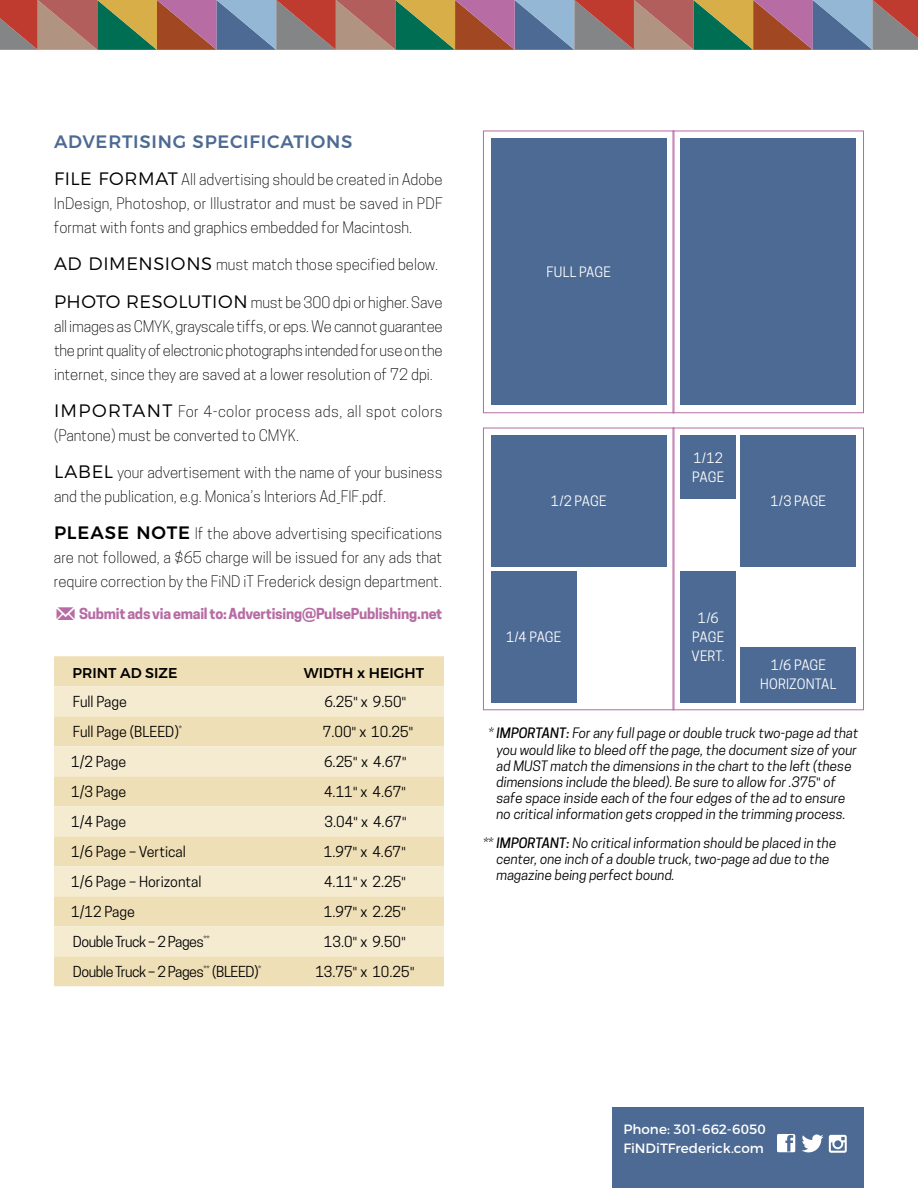
<style>
.page{position:relative;width:918px;height:1188px;background:#fff}
.page>*{position:absolute;margin:0;border:0;box-sizing:border-box;transform-origin:0 0}
.t1{font:500 18px "Montserrat";letter-spacing:.04em;color:#4c6a93}
.t2{font:300 15px/24px "Cooper Hewitt";color:#000;text-align:justify}
.t3{font:14.25px "Cooper Hewitt";color:#000}
.t4{font:700 14.25px "Cooper Hewitt";letter-spacing:-.015em;color:#b76ca4}
.t5{font:14.25px "Cooper Hewitt";letter-spacing:-.03em;color:#000}
.t6{font:500 14.25px "Montserrat";color:#000}
.t7{font:italic 13.5px/16.2px "Cooper Hewitt";color:#000}
.t8{font:13.5px/18.8px "Cooper Hewitt";letter-spacing:.01em;color:#fff;text-align:center}
.t9{font:13.5px/19.2px "Montserrat";color:#fff}
.s1{font-family:"Montserrat";font-size:18px}
.s2{font-family:"Montserrat";font-weight:500;font-size:18px}
.s3{font-family:"Modern Pictograms";font-weight:400;font-size:25.5px}
.s4{font-family:"Helvetica Neue";font-weight:300;font-stretch:condensed}
.s5{font-weight:500}
.s6{font-family:"Helvetica Neue";font-weight:300;font-style:normal;font-stretch:condensed}
</style>
<div class="page">
<svg style="left:675px;top:427px;width:189px;height:284px"></svg>
<svg style="left:483px;top:427px;width:192px;height:284px"></svg>
<svg style="left:675px;top:130px;width:189px;height:284px"></svg>
<div style="left:681px;top:138px;width:175px;height:267px;background:#4c6a93"></div>
<svg style="left:483px;top:130px;width:192px;height:284px"></svg>
<div style="left:681px;top:571px;width:55px;height:131px;background:#4c6a93"></div>
<div style="left:681px;top:436px;width:55px;height:63px;background:#4c6a93"></div>
<div style="left:741px;top:436px;width:115px;height:131px;background:#4c6a93"></div>
<div style="left:491px;top:571px;width:85px;height:131px;background:#4c6a93"></div>
<div style="left:491px;top:436px;width:175px;height:131px;background:#4c6a93"></div>
<div style="left:491px;top:138px;width:175px;height:267px;background:#4c6a93"></div>
<div style="left:741px;top:647px;width:115px;height:55px;background:#4c6a93"></div>
<div style="left:54px;top:656px;width:390px;height:330px;background:#efdfb6"></div>
<svg style="left:54px;top:686px;width:390px;height:270px;background:#f2e5c5"></svg>
<svg style="left:0;top:0;width:918px;height:50px;background:#937770"></svg>
<div style="left:612px;top:1107px;width:252px;height:81px;background:#4c6a93"></div>
<svg style="left:777px;top:1134px;width:18px;height:18px"></svg>
<svg style="left:801px;top:1134px;width:46px;height:19px"></svg>
<p class="t1" style="left:54px;top:131px;width:300px">ADVERTISING SPECIFICATIONS</p>
<p class="t2" style="left:54px;top:168px;width:390px"><span class="s1">FILE FORMAT</span> All advertising should be created in Adobe InDesign, Photoshop, or Illustrator and must be saved in PDF format with fonts and graphics embedded for Macintosh.</p>
<p class="t2" style="left:54px;top:253px;width:386px"><span class="s1">AD DIMENSIONS</span> must match those specified below.</p>
<p class="t2" style="left:54px;top:290px;width:390px"><span class="s1">PHOTO RESOLUTION</span> must be 300 dpi or higher. Save all images as CMYK, grayscale tiffs, or eps. We cannot guarantee the print quality of electronic photographs intended for use on the internet, since they are saved at a lower resolution of 72 dpi.</p>
<p class="t2" style="left:54px;top:399px;width:390px"><span class="s1">IMPORTANT</span> For 4-color process ads, all spot colors (Pantone) must be converted to CMYK.</p>
<p class="t2" style="left:54px;top:460px;width:390px"><span class="s1">LABEL</span> your advertisement with the name of your business and the publication, e.g. Monica’s Interiors Ad_FIF.pdf.</p>
<p class="t2" style="left:54px;top:521px;width:390px"><span class="s2">PLEASE NOTE</span> If the above advertising specifications are not followed, a $65 charge will be issued for any ads that require correction by the FiND iT Frederick design department.</p>
<p class="t4" style="left:54px;top:605px;width:390px"><span class="s3">m</span>Submit ads via email to: Advertising@PulsePublishing.net</p>
<p class="t6" style="left:73px;top:664px;width:106px">PRINT AD SIZE</p>
<p class="t6" style="left:304px;top:664px;width:122px">WIDTH x HEIGHT</p>
<p class="t3" style="left:73px;top:693px;width:56px">Full Page</p>
<p class="t3" style="left:324px;top:693px;width:84px">6.25<span class="s4">"</span> x 9.50<span class="s4">"</span></p>
<p class="t3" style="left:73px;top:723px;width:111px">Full Page (BLEED)<sup>*</sup></p>
<p class="t3" style="left:323px;top:723px;width:92px">7.00<span class="s4">"</span> x 10.25<span class="s4">"</span></p>
<p class="t3" style="left:71px;top:753px;width:57px">1/2 Page</p>
<p class="t3" style="left:324px;top:753px;width:84px">6.25<span class="s4">"</span> x 4.67<span class="s4">"</span></p>
<p class="t3" style="left:71px;top:783px;width:57px">1/3 Page</p>
<p class="t3" style="left:324px;top:783px;width:84px">4.11<span class="s4">"</span> x 4.67<span class="s4">"</span></p>
<p class="t3" style="left:71px;top:813px;width:57px">1/4 Page</p>
<p class="t3" style="left:325px;top:813px;width:84px">3.04<span class="s4">"</span> x 4.67<span class="s4">"</span></p>
<p class="t3" style="left:71px;top:843px;width:116px">1/6 Page – Vertical</p>
<p class="t3" style="left:324px;top:843px;width:84px">1.97<span class="s4">"</span> x 4.67<span class="s4">"</span></p>
<p class="t3" style="left:71px;top:873px;width:132px">1/6 Page – Horizontal</p>
<p class="t3" style="left:324px;top:873px;width:84px">4.11<span class="s4">"</span> x 2.25<span class="s4">"</span></p>
<p class="t3" style="left:71px;top:903px;width:65px">1/12 Page</p>
<p class="t3" style="left:324px;top:903px;width:84px">1.97<span class="s4">"</span> x 2.25<span class="s4">"</span></p>
<p class="t5" style="left:73px;top:933px;width:139px">Double Truck – 2 Pages<sup>**</sup></p>
<p class="t3" style="left:324px;top:933px;width:84px">13.0<span class="s4">"</span> x 9.50<span class="s4">"</span></p>
<p class="t5" style="left:73px;top:963px;width:190px">Double Truck – 2 Pages<sup>**</sup> (BLEED)<sup>*</sup></p>
<p class="t3" style="left:315px;top:963px;width:101px">13.75<span class="s4">"</span> x 10.25<span class="s4">"</span></p>
<p class="t8" style="left:547px;top:263px;width:66px">FULL PAGE</p>
<p class="t8" style="left:551px;top:492px;width:57px">1/2 PAGE</p>
<p class="t8" style="left:506px;top:627px;width:57px">1/4 PAGE</p>
<p class="t8" style="left:692px;top:448px;width:33px;text-align:left">1/12<br>PAGE</p>
<p class="t8" style="left:770px;top:492px;width:57px">1/3 PAGE</p>
<p class="t8" style="left:692px;top:609px;width:35px">1/6<br>PAGE<br>VERT.</p>
<p class="t8" style="left:760px;top:656px;width:78px">1/6 PAGE<br>HORIZONTAL</p>
<p class="t7" style="left:497px;top:725px;width:363px;text-indent:-8px">* <span class="s5">IMPORTANT:</span> For any full page or double truck two-page ad that you would like to bleed off the page, the document size of your ad MUST match the dimensions in the chart to the left (these dimensions include the bleed). Be sure to allow for .375<span class="s6">"</span> of safe space inside each of the four edges of the ad to ensure no critical information gets cropped in the trimming process.</p>
<p class="t7" style="left:497px;top:834px;width:341px;text-indent:-14px">** <span class="s5">IMPORTANT:</span> No critical information should be placed in the center, one inch of a double truck, two-page ad due to the magazine being perfect bound.</p>
<p class="t9" style="left:623px;top:1119px;width:144px">Phone: 301-662-6050<br>FiNDiTFrederick.com</p>
</div>
